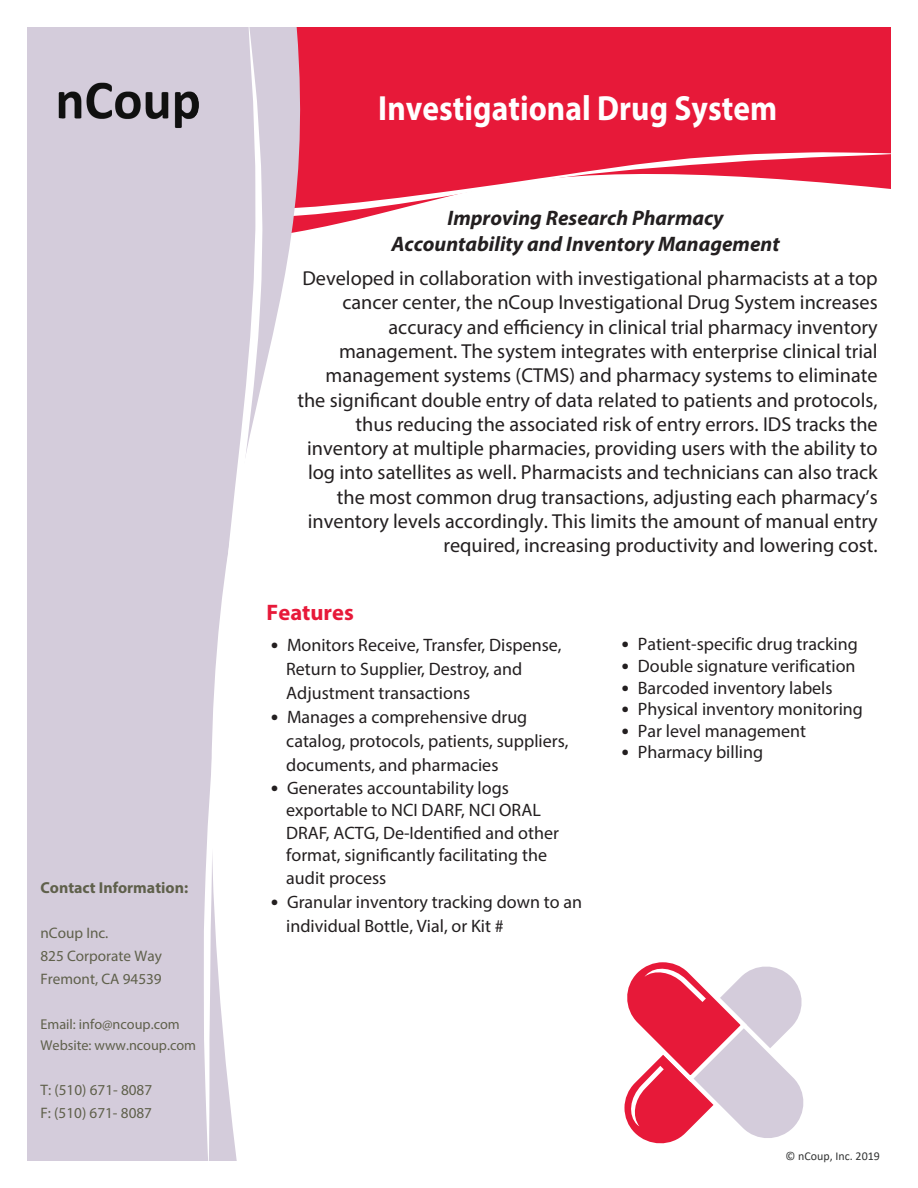
<style>
.page{position:relative;width:918px;height:1188px;background:#fff}
.page>*{position:absolute;margin:0;border:0;box-sizing:border-box;transform-origin:0 0}
.t1{font:700 35.1px "Myriad Pro";color:#fff;scale:.9 1}
.t2{font:700 22.5px "Myriad Pro";color:#e71939}
.t3{font:italic 700 21px/25.8px "Myriad Pro";color:#231f20;text-align:center}
.t4{font:20.25px/24.3px "Myriad Pro";color:#231f20;text-align:right}
.t5{font:18px/24px "Myriad Pro";color:#231f20}
.t6{font:700 15.9px "Myriad Pro";color:#5f604b}
.t7{font:15.15px/23px "Myriad Pro";color:#5f604b}
.t8{font:14.25px/20.9px "Myriad Pro";color:#5f604b}
.t9{font:12px "Calibri";color:#323333}
.s1{font-family:"Calibri"}
</style>
<div class="page">
<svg style="left:624px;top:962px;width:180px;height:182px"></svg>
<div style="left:327px;top:27px;width:564px;height:199px;background:#e71939"></div>
<svg style="left:327px;top:152px;width:564px;height:68px"></svg>
<svg style="left:27px;top:27px;width:300px;height:1134px;fill:#d4ccdb"></svg>
<svg style="left:204px;top:27px;width:58px;height:1134px"></svg>
<img style="left:51px;top:77px;width:156px;height:57px">
<p class="t6" style="left:41px;top:877px;width:149px">Contact Information:</p>
<p class="t7" style="left:41px;top:921px;width:123px">nCoup Inc.<br>825 Corporate Way<br>Fremont, CA 94539</p>
<p class="t8" style="left:41px;top:1014px;width:157px">Email: info@ncoup.com<br>Website: www.ncoup.com</p>
<p class="t7" style="left:41px;top:1079px;width:113px">T: (510) 671- 8087<br>F: (510) 671- 8087</p>
<h1 class="t1" style="left:378px;top:85px;width:445px">Investigational Drug System</h1>
<p class="t3" style="left:392px;top:204px;width:390px">Improving Research Pharmacy<br>Accountability and Inventory Management</p>
<p class="t4" style="left:297px;top:266px;width:582px">Developed in collaboration with investigational pharmacists at a top cancer center, the nCoup Investigational Drug System increases accuracy and efficiency in clinical trial pharmacy inventory management. The system integrates with enterprise clinical trial management systems (CTMS) and pharmacy systems to eliminate the significant double entry of data related to patients and protocols, thus reducing the associated risk of entry errors. IDS tracks the inventory at multiple pharmacies, providing users with the ability to log into satellites as well. Pharmacists and technicians can also track the most common drug transactions, adjusting each pharmacy’s inventory levels accordingly. This limits the amount of manual entry required, increasing productivity and lowering cost.</p>
<p class="t2" style="left:267px;top:597px;width:89px">Features</p>
<p class="t5" style="left:286px;top:633px;width:277px;text-indent:-16px"><span class="s1">•</span> Monitors Receive, Transfer, Dispense,<br>Return to Supplier, Destroy, and<br>Adjustment transactions</p>
<p class="t5" style="left:286px;top:705px;width:284px;text-indent:-16px"><span class="s1">•</span> Manages a comprehensive drug catalog, protocols, patients, suppliers, documents, and pharmacies</p>
<p class="t5" style="left:286px;top:776px;width:274px;line-height:22.5px;text-indent:-16px"><span class="s1">•</span> Generates accountability logs exportable to NCI DARF, NCI ORAL<br>DRAF, ACTG, De-Identified and other format, significantly facilitating the audit process</p>
<p class="t5" style="left:286px;top:889px;width:297px;text-indent:-16px"><span class="s1">•</span> Granular inventory tracking down to an individual Bottle, Vial, or Kit #</p>
<p class="t5" style="left:621px;top:632px;width:239px"><span class="s1">•</span> Patient-specific drug tracking</p>
<p class="t5" style="left:621px;top:654px;width:236px"><span class="s1">•</span> Double signature verification</p>
<p class="t5" style="left:621px;top:675px;width:213px"><span class="s1">•</span> Barcoded inventory labels</p>
<p class="t5" style="left:621px;top:697px;width:244px"><span class="s1">•</span> Physical inventory monitoring</p>
<p class="t5" style="left:621px;top:719px;width:187px"><span class="s1">•</span> Par level management</p>
<p class="t5" style="left:621px;top:740px;width:144px"><span class="s1">•</span> Pharmacy billing</p>
<p class="t9" style="left:785px;top:1148px;width:96px">© nCoup, Inc. 2019</p>
</div>
